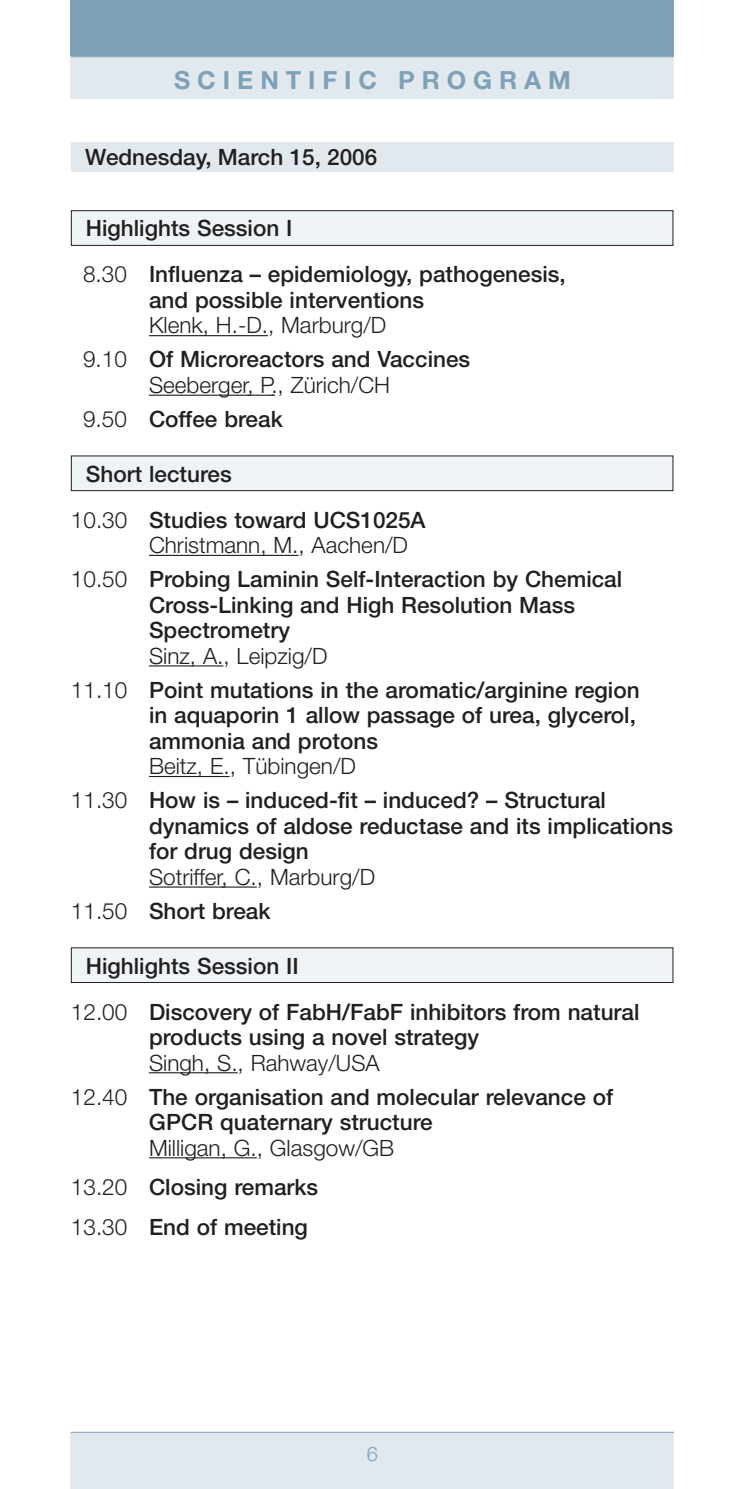
<style>
.page{position:relative;width:745px;height:1489px;background:#fff}
.page>*{position:absolute;margin:0;border:0;box-sizing:border-box;transform-origin:0 0}
.t1{font:700 25px "Helvetica Neue";letter-spacing:.28em;color:#7ea1b7}
.t2{font:500 22.5px/25.5px "Helvetica Neue";color:#231f20}
.t3{font:300 22.5px/34px "Helvetica Neue";color:#231f20}
.t4{font:300 20px "Helvetica Neue";color:#7ea1b7}
.s1{font-weight:300}
.s2{font-weight:500}
</style>
<div class="page">
<div style="left:71px;top:142px;width:602px;height:30px;background:#e1e9ef"></div>
<hr style="left:149px;top:335px;width:119px;height:1px;background:#231f20">
<hr style="left:149px;top:394px;width:69px;height:2px;background:#231f20">
<hr style="left:218px;top:394px;width:31px;height:2px;background:#231f20">
<hr style="left:247px;top:394px;width:28px;height:2px;background:#231f20">
<hr style="left:149px;top:555px;width:149px;height:1px;background:#231f20">
<hr style="left:149px;top:665px;width:74px;height:1px;background:#231f20">
<hr style="left:149px;top:776px;width:80px;height:1px;background:#231f20">
<hr style="left:149px;top:886px;width:50px;height:1px;background:#231f20">
<svg style="left:199px;top:886px;width:22px;height:1px"></svg>
<hr style="left:221px;top:886px;width:36px;height:1px;background:#231f20">
<hr style="left:149px;top:1072px;width:88px;height:1px;background:#231f20">
<hr style="left:149px;top:1157px;width:108px;height:1px;background:#231f20">
<div style="left:71px;top:947px;width:601px;height:35px;background:#eef3f6"></div>
<div style="left:71px;top:456px;width:601px;height:34px;background:#eef3f6"></div>
<div style="left:71px;top:455px;width:602px;height:36px;border:1px solid #231f20"></div>
<div style="left:71px;top:211px;width:601px;height:34px;background:#eef3f6"></div>
<div style="left:71px;top:210px;width:602px;height:36px;border:1px solid #231f20"></div>
<div style="left:71px;top:0;width:602px;height:57px;background:#7ea1b7"></div>
<div style="left:71px;top:57px;width:602px;height:42px;background:#e1e9ef"></div>
<div style="left:71px;top:1431px;width:602px;height:57px;background:#e1e9ef"></div>
<hr style="left:71px;top:1431px;width:602px;height:1px;background:#7ea1b7">
<p class="t1" style="left:174px;top:71px;width:398px">SCIENTIFIC PROGRAM</p>
<p class="t2" style="left:85px;top:146px;width:293px">Wednesday, March 15, 2006</p>
<p class="t2" style="left:86px;top:218px;width:208px">Highlights Session I</p>
<p class="t2" style="left:149px;top:264px;width:418px;text-indent:-66px"><span class="s1">8.30</span> Influenza – epidemiology, pathogenesis, and possible interventions</p>
<p class="t2" style="left:83px;top:310px;width:388px;line-height:34px;text-indent:66px"><span class="s1">Klenk, H.-D., Marburg/D<br>9.10</span> Of Microreactors and Vaccines</p>
<p class="t3" style="left:83px;top:370px;width:308px;text-indent:66px">Seeberger, P., Zürich/CH<br>9.50 <span class="s2">Coffee break</span></p>
<p class="t2" style="left:86px;top:463px;width:147px">Short lectures</p>
<p class="t3" style="left:149px;top:509px;width:278px;line-height:25.5px;text-indent:-78px">10.30 <span class="s2">Studies toward UCS1025A<br></span>Christmann, M., Aachen/D</p>
<p class="t2" style="left:149px;top:568px;width:474px;text-indent:-78px"><span class="s1">10.50</span> Probing Laminin Self-Interaction by Chemical<br>Cross-Linking and High Resolution Mass<br>Spectrometry</p>
<p class="t2" style="left:71px;top:640px;width:569px;line-height:34px;text-indent:78px"><span class="s1">Sinz, A., Leipzig/D<br>11.10</span> Point mutations in the aromatic/arginine region</p>
<p class="t2" style="left:149px;top:704px;width:488px">in aquaporin 1 allow passage of urea, glycerol, ammonia and protons</p>
<p class="t2" style="left:71px;top:751px;width:536px;line-height:34px;text-indent:78px"><span class="s1">Beitz, E., Tübingen/D<br>11.30</span> How is – induced-fit – induced? – Structural</p>
<p class="t2" style="left:149px;top:815px;width:525px">dynamics of aldose reductase and its implications for drug design</p>
<p class="t3" style="left:71px;top:861px;width:305px;text-indent:78px">Sotriffer, C., Marburg/D<br>11.50 <span class="s2">Short break</span></p>
<p class="t2" style="left:86px;top:954px;width:214px">Highlights Session II</p>
<p class="t2" style="left:149px;top:1000px;width:491px;text-indent:-78px"><span class="s1">12.00</span> Discovery of FabH/FabF inhibitors from natural products using a novel strategy</p>
<p class="t2" style="left:71px;top:1047px;width:543px;line-height:34px;text-indent:78px"><span class="s1">Singh, S., Rahway/USA<br>12.40</span> The organisation and molecular relevance of</p>
<p class="t2" style="left:149px;top:1111px;width:285px">GPCR quaternary structure</p>
<p class="t3" style="left:71px;top:1129px;width:324px;line-height:39.8px;text-indent:78px">Milligan, G., Glasgow/GB<br>13.20 <span class="s2">Closing remarks<br></span>13.30 <span class="s2">End of meeting</span></p>
<p class="t4" style="left:366px;top:1446px;width:13px">6</p>
</div>
